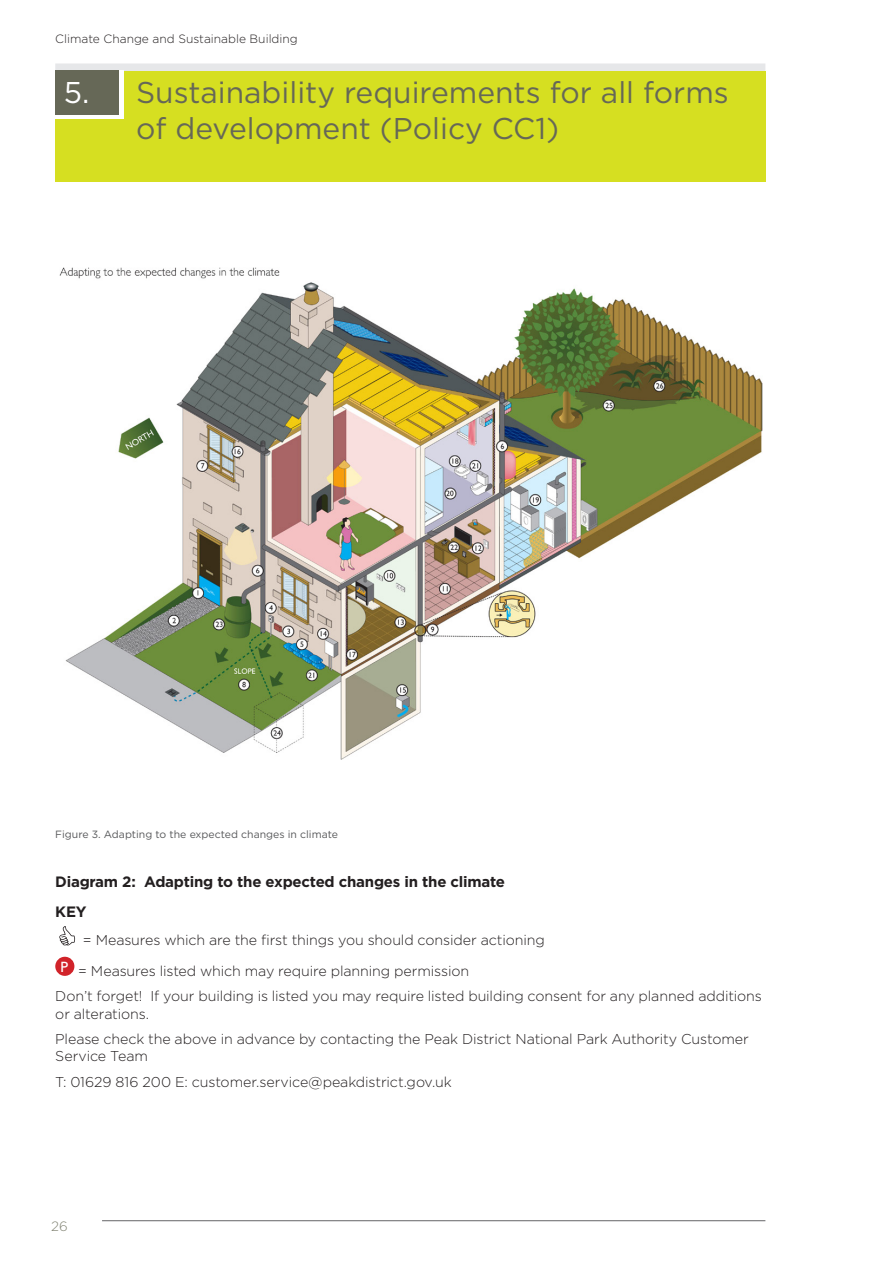
<style>
.page{position:relative;width:893px;height:1263px;background:#fff}
.page>*{position:absolute;margin:0;border:0;box-sizing:border-box;transform-origin:0 0}
.section_title{font:30px/36px "Gotham";color:#666857}
.SUB_SUB_HEAD{font:700 15px "Gotham";letter-spacing:-.015em;color:#231f20}
.t1{font:15px "Gill Sans";color:#fff}
.BODY{font:300 14.25px/17.1px "Gotham";letter-spacing:-.01em;color:#231f20}
.p_indent{font:300 14.25px "Gotham";letter-spacing:-.01em;color:#231f20}
.t2{font:300 13.5px "Gotham";color:#818373}
.t3{font:300 12px "Gotham";color:#231f20}
.t4{font:10.5px "Gotham";color:#57585a}
.s1{color:#fff}
</style>
<div class="page">
<img style="left:59px;top:267px;width:704px;height:492px">
<svg style="left:59px;top:926px;width:16px;height:19px"></svg>
<div style="left:55px;top:957px;width:19px;height:19px;background:#d1232a;border-radius:50%"></div>
<hr style="left:102px;top:1220px;width:663px;height:1px;background:#636366">
<div style="left:55px;top:63px;width:710px;height:8px;background:#e6e7e9"></div>
<div style="left:55px;top:71px;width:710px;height:111px;background:#d6df21"></div>
<div style="left:55px;top:70px;width:68px;height:49px;background:#fff"></div>
<div style="left:55px;top:70px;width:64px;height:45px;background:#666857"></div>
<p class="t3" style="left:55px;top:31px;width:244px">Climate Change and Sustainable Building</p>
<p class="section_title" style="left:136px;top:74px;width:594px;text-indent:-72px"><span class="s1">5.</span> Sustainability requirements for all forms of development (Policy CC1)</p>
<p class="t4" style="left:55px;top:827px;width:284px">Figure 3. Adapting to the expected changes in climate</p>
<p class="SUB_SUB_HEAD" style="left:55px;top:872px;width:451px">Diagram 2: Adapting to the expected changes in the climate</p>
<p class="SUB_SUB_HEAD" style="left:55px;top:902px;width:33px">KEY</p>
<p class="p_indent" style="left:83px;top:931px;width:463px">= Measures which are the first things you should consider actioning</p>
<p class="t1" style="left:60px;top:958px;width:9px">P</p>
<p class="p_indent" style="left:78px;top:962px;width:392px">= Measures listed which may require planning permission</p>
<p class="BODY" style="left:55px;top:987px;width:708px">Don’t forget! If your building is listed you may require listed building consent for any planned additions or alterations.</p>
<p class="BODY" style="left:55px;top:1030px;width:695px">Please check the above in advance by contacting the Peak District National Park Authority Customer<br>Service Team</p>
<p class="BODY" style="left:55px;top:1073px;width:398px">T: 01629 816 200 E: customer.service@peakdistrict.gov.uk</p>
<p class="t2" style="left:51px;top:1218px;width:18px">26</p>
</div>
